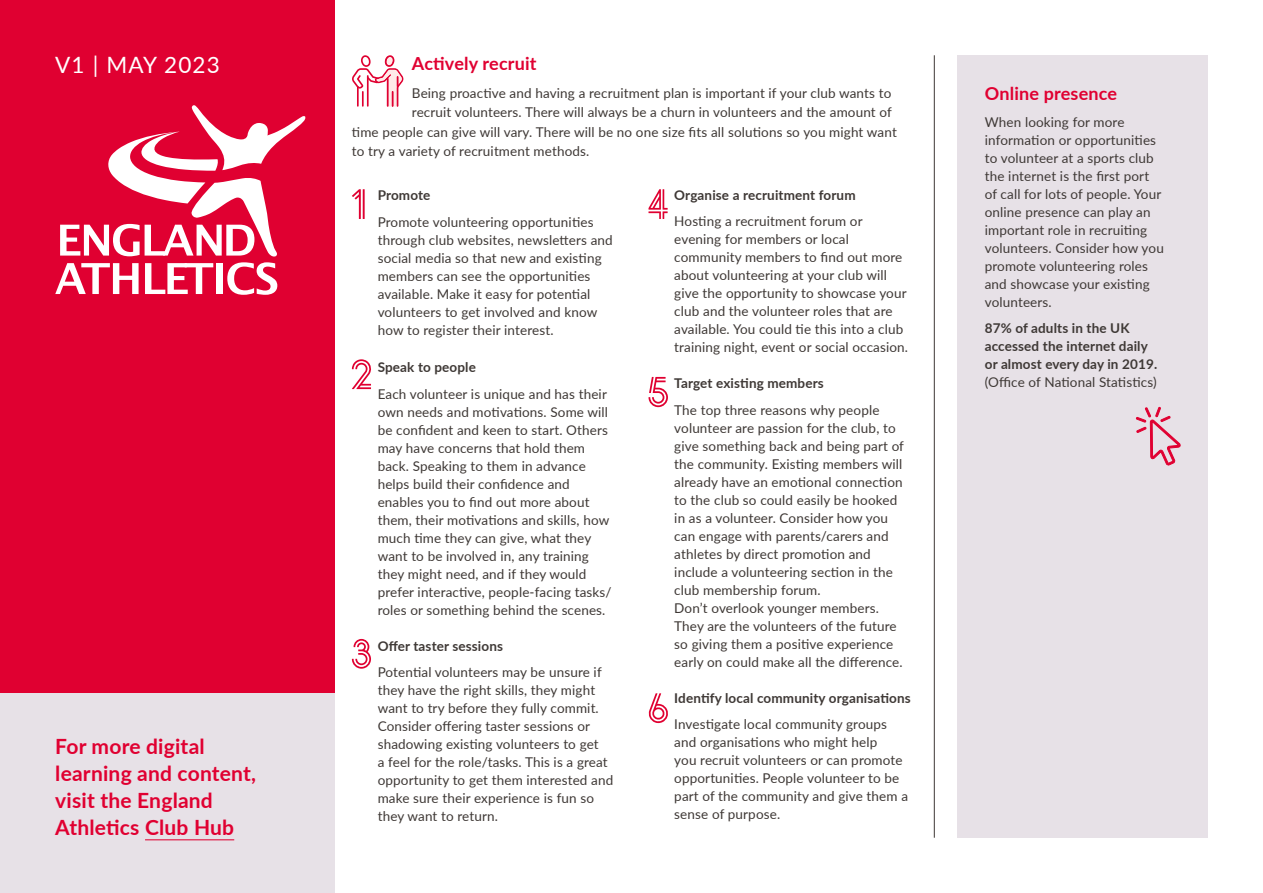
<style>
.page{position:relative;width:1263px;height:893px;background:#fff}
.page>*{position:absolute;margin:0;border:0;box-sizing:border-box;transform-origin:0 0}
.t1{font:22.5px "Lato";letter-spacing:.05em;color:#fff}
.t2{font:700 21px/27px "Lato";letter-spacing:.01em;color:#e00031}
.t3{font:700 18px "Lato";letter-spacing:.01em;color:#e00031}
.t4{font:13.5px/18px "Lato";letter-spacing:.01em;color:#3e3835}
.t5{font:700 13.5px/18px "Lato";letter-spacing:.01em;color:#3e3835}
</style>
<div class="page">
<div style="left:957px;top:55px;width:251px;height:783px;background:#e7e1e7"></div>
<div style="left:0;top:0;width:335px;height:693px;background:#e00031"></div>
<svg style="left:55px;top:105px;width:250px;height:190px"></svg>
<hr style="left:934px;top:55px;width:1px;height:783px;background:#3e3835">
<div style="left:0;top:693px;width:335px;height:200px;background:#e7e1e7"></div>
<hr style="left:145px;top:839px;width:89px;height:1px;background:#e00031">
<div style="left:216px;top:263px;width:7px;height:31px;background:#fff"></div>
<svg style="left:352px;top:55px;width:51px;height:52px"></svg>
<hr style="left:363px;top:189px;width:2px;height:30px;background:#e00031">
<svg style="left:352px;top:189px;width:9px;height:30px"></svg>
<svg style="left:352px;top:359px;width:19px;height:30px"></svg>
<svg style="left:352px;top:639px;width:19px;height:30px"></svg>
<svg style="left:648px;top:189px;width:20px;height:30px"></svg>
<svg style="left:648px;top:377px;width:20px;height:30px"></svg>
<svg style="left:648px;top:693px;width:20px;height:30px"></svg>
<svg style="left:1135px;top:406px;width:46px;height:60px"></svg>
<p class="t1" style="left:55px;top:49px;width:166px">V1 | MAY 2023</p>
<p class="t2" style="left:55px;top:732px;width:202px">For more digital learning and content, visit the England<br>Athletics Club Hub</p>
<h4 class="t3" style="left:412px;top:50px;width:126px">Actively recruit</h4>
<p class="t4" style="left:412px;top:83px;width:481px">Being proactive and having a recruitment plan is important if your club wants to</p>
<p class="t4" style="left:412px;top:103px;width:481px">recruit volunteers. There will always be a churn in volunteers and the amount of</p>
<p class="t4" style="left:352px;top:122px;width:546px">time people can give will vary. There will be no one size fits all solutions so you might want</p>
<p class="t4" style="left:352px;top:142px;width:239px">to try a variety of recruitment methods.</p>
<p class="t5" style="left:378px;top:186px;width:54px">Promote</p>
<p class="t4" style="left:378px;top:212px;width:237px">Promote volunteering opportunities through club websites, newsletters and social media so that new and existing members can see the opportunities available. Make it easy for potential volunteers to get involved and know how to register their interest.</p>
<p class="t5" style="left:378px;top:358px;width:100px">Speak to people</p>
<p class="t4" style="left:378px;top:384px;width:235px">Each volunteer is unique and has their own needs and motivations. Some will be confident and keen to start. Others may have concerns that hold them back. Speaking to them in advance helps build their confidence and enables you to find out more about them, their motivations and skills, how much time they can give, what they want to be involved in, any training they might need, and if they would prefer interactive, people-facing tasks/ roles or something behind the scenes.</p>
<p class="t5" style="left:378px;top:636px;width:127px">Offer taster sessions</p>
<p class="t4" style="left:378px;top:663px;width:226px">Potential volunteers may be unsure if they have the right skills, they might</p>
<p class="t4" style="left:378px;top:699px;width:237px">want to try before they fully commit.<br>Consider offering taster sessions or shadowing existing volunteers to get<br>a feel for the role/tasks. This is a great opportunity to get them interested and make sure their experience is fun so they want to return.</p>
<p class="t5" style="left:674px;top:185px;width:183px">Organise a recruitment forum</p>
<p class="t4" style="left:674px;top:212px;width:235px">Hosting a recruitment forum or evening for members or local community members to find out more about volunteering at your club will give the opportunity to showcase your club and the volunteer roles that are available. You could tie this into a club training night, event or social occasion.</p>
<p class="t5" style="left:674px;top:374px;width:151px">Target existing members</p>
<p class="t4" style="left:674px;top:400px;width:231px">The top three reasons why people volunteer are passion for the club, to give something back and being part of the community. Existing members will already have an emotional connection to the club so could easily be hooked in as a volunteer. Consider how you can engage with parents/carers and athletes by direct promotion and include a volunteering section in the club membership forum.<br>Don’t overlook younger members.<br>They are the volunteers of the future so giving them a positive experience early on could make all the difference.</p>
<p class="t5" style="left:674px;top:688px;width:238px">Identify local community organisations</p>
<p class="t4" style="left:674px;top:715px;width:235px">Investigate local community groups and organisations who might help<br>you recruit volunteers or can promote opportunities. People volunteer to be part of the community and give them a sense of purpose.</p>
<h4 class="t3" style="left:985px;top:81px;width:134px">Online presence</h4>
<p class="t4" style="left:985px;top:112px;width:181px">When looking for more information or opportunities to volunteer at a sports club the internet is the first port of call for lots of people. Your online presence can play an important role in recruiting volunteers. Consider how you promote volunteering roles and showcase your existing volunteers.</p>
<p class="t5" style="left:985px;top:319px;width:174px">87% of adults in the UK accessed the internet daily or almost every day in 2019.</p>
<p class="t4" style="left:985px;top:373px;width:173px">(Office of National Statistics)</p>
</div>
